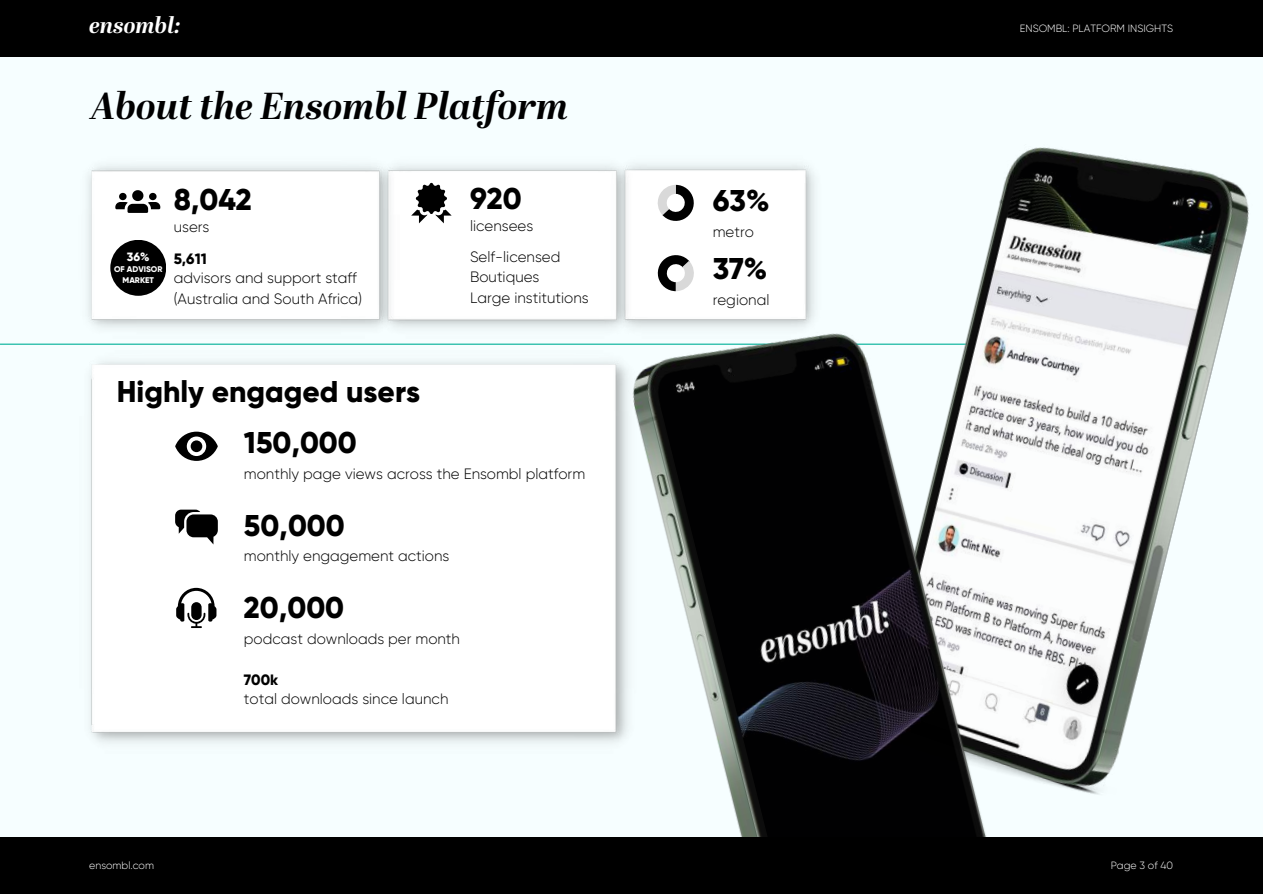
<style>
.page{position:relative;width:1263px;height:894px;background:#fff}
.page>*{position:absolute;margin:0;border:0;box-sizing:border-box;transform-origin:0 0}
.t1{font:italic 700 37.5px "Abril Display";color:#000}
.t2{font:800 30px/51.3px "Gilroy";color:#000}
.t3{font:italic 700 22.5px "Abril Display";color:#fff}
.t4{font:300 15px/20.2px "Gilroy";color:#000}
.t5{font:800 15px "Gilroy";color:#000}
.t6{font:800 12px "Gilroy";color:#fff}
.t7{font:300 10.5px "Gilroy";color:#fff}
.t8{font:800 8.25px/10.9px "Gilroy";color:#fff;text-align:center}
</style>
<div class="page">
<div style="left:0;top:0;width:1263px;height:893px;background:#f6feff"></div>
<hr style="left:0;top:343px;width:1129px;height:1px;background:#00b098">
<div style="left:0;top:0;width:1263px;height:56px;background:#000"></div>
<img style="left:980px;top:147px;width:269px;height:648px">
<img style="left:586px;top:280px;width:450px;height:556px">
<img style="left:633px;top:164px;width:190px;height:174px">
<svg style="left:658px;top:185px;width:36px;height:36px"></svg>
<svg style="left:658px;top:255px;width:36px;height:36px"></svg>
<div style="left:0;top:836px;width:1263px;height:57px;background:#000"></div>
<img style="left:400px;top:165px;width:233px;height:174px">
<svg style="left:411px;top:183px;width:41px;height:40px"></svg>
<img style="left:88px;top:166px;width:312px;height:162px">
<svg style="left:115px;top:190px;width:45px;height:23px"></svg>
<div style="left:110px;top:240px;width:56px;height:56px;background:#000;border-radius:50%"></div>
<img style="left:90px;top:350px;width:549px;height:403px">
<svg style="left:175px;top:431px;width:43px;height:30px"></svg>
<svg style="left:176px;top:587px;width:40px;height:41px"></svg>
<svg style="left:175px;top:509px;width:43px;height:35px"></svg>
<h3 class="t3" style="left:89px;top:14px;width:93px">ensombl:</h3>
<p class="t7" style="left:1020px;top:22px;width:155px">ENSOMBL: PLATFORM INSIGHTS</p>
<h1 class="t1" style="left:91px;top:89px;width:478px">About the Ensombl Platform</h1>
<p class="t6" style="left:127px;top:249px;width:24px">36%</p>
<p class="t8" style="left:114px;top:264px;width:50px">OF ADVISOR<br>MARKET</p>
<h2 class="t2" style="left:174px;top:174px;width:80px">8,042</h2>
<p class="t4" style="left:174px;top:216px;width:37px">users</p>
<p class="t5" style="left:174px;top:250px;width:35px">5,611</p>
<p class="t4" style="left:174px;top:268px;width:190px">advisors and support staff (Australia and South Africa)</p>
<h2 class="t2" style="left:470px;top:173px;width:53px">920</h2>
<p class="t4" style="left:470px;top:215px;width:65px">licensees</p>
<p class="t4" style="left:470px;top:247px;width:120px">Self-licensed<br>Boutiques<br>Large institutions</p>
<h2 class="t2" style="left:244px;top:366px;width:178px;text-indent:-127px">Highly engaged users<br>150,000</h2>
<p class="t4" style="left:244px;top:464px;width:343px">monthly page views across the Ensombl platform</p>
<h2 class="t2" style="left:244px;top:499px;width:102px">50,000</h2>
<p class="t4" style="left:244px;top:546px;width:207px">monthly engagement actions</p>
<h2 class="t2" style="left:244px;top:581px;width:102px">20,000</h2>
<p class="t4" style="left:244px;top:628px;width:218px">podcast downloads per month</p>
<p class="t5" style="left:244px;top:670px;width:36px">700k</p>
<p class="t4" style="left:244px;top:689px;width:206px">total downloads since launch</p>
<h2 class="t2" style="left:713px;top:175px;width:58px">63%</h2>
<p class="t4" style="left:713px;top:222px;width:43px">metro</p>
<h2 class="t2" style="left:713px;top:242px;width:56px">37%</h2>
<p class="t4" style="left:713px;top:289px;width:58px">regional</p>
<p class="t7" style="left:89px;top:858px;width:66px">ensombl.com</p>
<p class="t7" style="left:1111px;top:858px;width:64px">Page 3 of 40</p>
</div>
